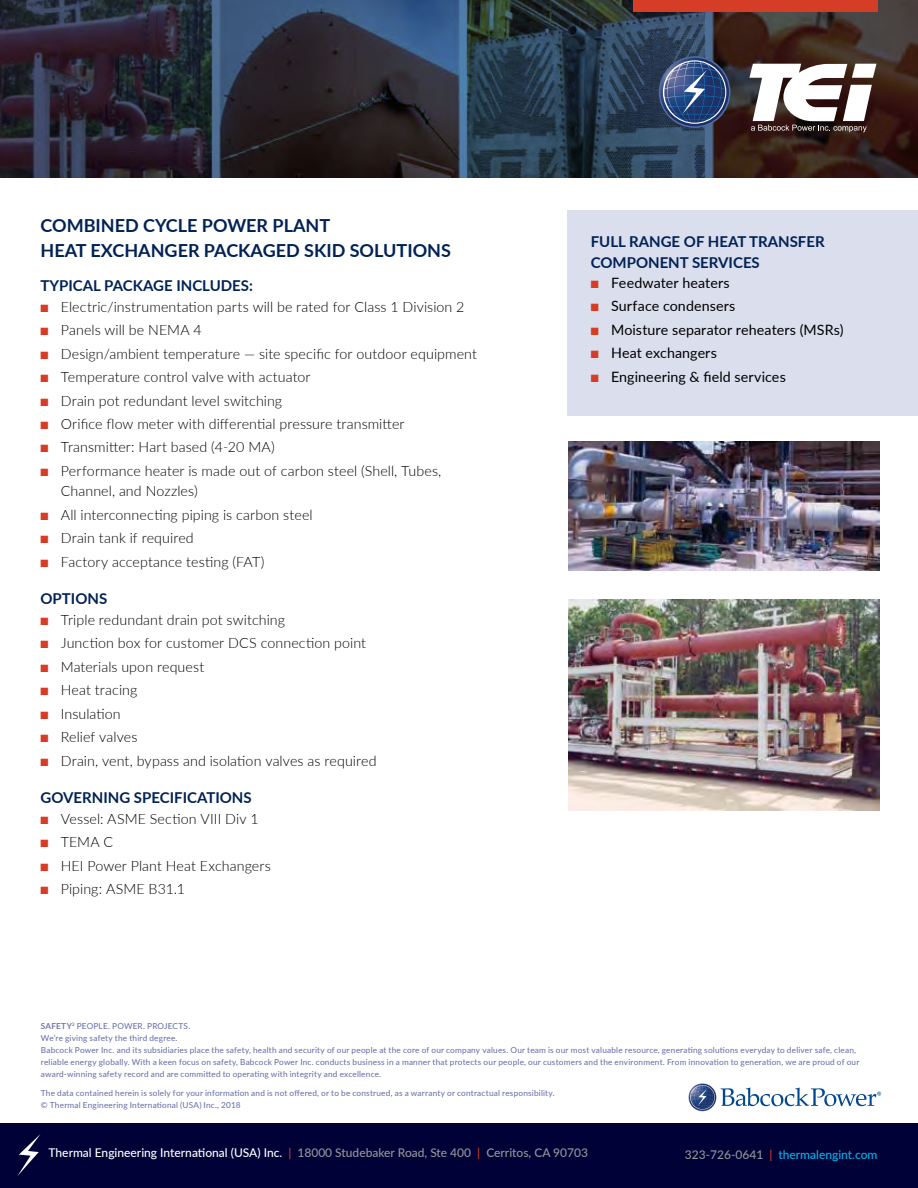
<style>
.page{position:relative;width:918px;height:1188px;background:#fff}
.page>*{position:absolute;margin:0;border:0;box-sizing:border-box;transform-origin:0 0}
.t1{font:700 18px/24.8px "Lato";color:#025}
.t2{font:700 15px/21px "Lato";color:#025}
.t3{font:300 14.25px/20.2px "Lato";letter-spacing:.005em;color:#000}
.t4{font:14.25px "Lato";letter-spacing:.01em;color:#000}
.t5{font:500 12px "Lato";color:#939598}
.t6{font:500 12px "Lato";color:#00b3ea}
.t7{font:8.25px/12px "Lato";letter-spacing:.025em;color:#6269a7}
.s1{color:#d63d27}
.s2{font-weight:600}
.s3{color:#fff}
.s4{color:#939598}
</style>
<div class="page">
<div style="left:567px;top:211px;width:351px;height:205px;background:#dbdeed"></div>
<img style="left:569px;top:441px;width:311px;height:129px">
<img style="left:569px;top:600px;width:311px;height:211px">
<svg style="left:0;top:0;width:918px;height:177px;background:#2d303b"></svg>
<div style="left:633px;top:0;width:245px;height:12px;background:#d63d27"></div>
<svg style="left:689px;top:1084px;width:192px;height:27px"></svg>
<svg style="left:749px;top:64px;width:127px;height:68px"></svg>
<svg style="left:660px;top:58px;width:69px;height:68px;background:#415681"></svg>
<div style="left:0;top:1123px;width:918px;height:65px;background:#000237"></div>
<svg style="left:17px;top:1134px;width:23px;height:42px"></svg>
<p class="t1" style="left:40px;top:212px;width:412px">COMBINED CYCLE POWER PLANT<br>HEAT EXCHANGER PACKAGED SKID SOLUTIONS</p>
<p class="t2" style="left:40px;top:275px;width:214px">TYPICAL PACKAGE INCLUDES:</p>
<p class="t3" style="left:40px;top:296px;width:426px"><span class="s1">■</span> Electric/instrumentation parts will be rated for Class 1 Division 2</p>
<p class="t3" style="left:40px;top:319px;width:163px"><span class="s1">■</span> Panels will be NEMA 4</p>
<p class="t3" style="left:40px;top:343px;width:438px"><span class="s1">■</span> Design/ambient temperature — site specific for outdoor equipment</p>
<p class="t3" style="left:40px;top:366px;width:272px"><span class="s1">■</span> Temperature control valve with actuator</p>
<p class="t3" style="left:40px;top:390px;width:243px"><span class="s1">■</span> Drain pot redundant level switching</p>
<p class="t3" style="left:40px;top:413px;width:366px"><span class="s1">■</span> Orifice flow meter with differential pressure transmitter</p>
<p class="t3" style="left:40px;top:437px;width:236px"><span class="s1">■</span> Transmitter: Hart based (4-20 MA)</p>
<p class="t3" style="left:61px;top:460px;width:382px;text-indent:-20px"><span class="s1">■</span> Performance heater is made out of carbon steel (Shell, Tubes,<br>Channel, and Nozzles)</p>
<p class="t3" style="left:40px;top:504px;width:274px"><span class="s1">■</span> All interconnecting piping is carbon steel</p>
<p class="t3" style="left:40px;top:527px;width:155px"><span class="s1">■</span> Drain tank if required</p>
<p class="t3" style="left:40px;top:551px;width:225px"><span class="s1">■</span> Factory acceptance testing (FAT)</p>
<p class="t2" style="left:40px;top:588px;width:68px">OPTIONS</p>
<p class="t3" style="left:40px;top:609px;width:246px"><span class="s1">■</span> Triple redundant drain pot switching</p>
<p class="t3" style="left:40px;top:632px;width:327px"><span class="s1">■</span> Junction box for customer DCS connection point</p>
<p class="t3" style="left:40px;top:656px;width:165px"><span class="s1">■</span> Materials upon request</p>
<p class="t3" style="left:40px;top:679px;width:98px"><span class="s1">■</span> Heat tracing</p>
<p class="t3" style="left:40px;top:703px;width:82px"><span class="s1">■</span> Insulation</p>
<p class="t3" style="left:40px;top:726px;width:99px"><span class="s1">■</span> Relief valves</p>
<p class="t3" style="left:40px;top:750px;width:338px"><span class="s1">■</span> Drain, vent, bypass and isolation valves as required</p>
<p class="t2" style="left:40px;top:787px;width:213px">GOVERNING SPECIFICATIONS</p>
<p class="t3" style="left:40px;top:808px;width:220px"><span class="s1">■</span> Vessel: ASME Section VIII Div 1</p>
<p class="t3" style="left:40px;top:831px;width:74px"><span class="s1">■</span> TEMA C</p>
<p class="t3" style="left:40px;top:855px;width:232px"><span class="s1">■</span> HEI Power Plant Heat Exchangers</p>
<p class="t3" style="left:40px;top:878px;width:146px"><span class="s1">■</span> Piping: ASME B31.1</p>
<p class="t2" style="left:591px;top:230px;width:235px">FULL RANGE OF HEAT TRANSFER<br>COMPONENT SERVICES</p>
<p class="t4" style="left:591px;top:272px;width:140px"><span class="s1">■</span> Feedwater heaters</p>
<p class="t4" style="left:591px;top:296px;width:146px"><span class="s1">■</span> Surface condensers</p>
<p class="t4" style="left:591px;top:319px;width:254px"><span class="s1">■</span> Moisture separator reheaters (MSRs)</p>
<p class="t4" style="left:591px;top:343px;width:128px"><span class="s1">■</span> Heat exchangers</p>
<p class="t4" style="left:591px;top:366px;width:197px"><span class="s1">■</span> Engineering &amp; field services</p>
<p class="t7" style="left:41px;top:1020px;width:820px"><span class="s2">SAFETY</span><sup>3</sup> PEOPLE. POWER. PROJECTS.<br>We’re giving safety the third degree.<br>Babcock Power Inc. and its subsidiaries place the safety, health and security of our people at the core of our company values. Our team is our most valuable resource, generating solutions everyday to deliver safe, clean, reliable energy globally. With a keen focus on safety, Babcock Power Inc. conducts business in a manner that protects our people, our customers and the environment. From innovation to generation, we are proud of our award-winning safety record and are committed to operating with integrity and excellence.</p>
<p class="t7" style="left:41px;top:1086px;width:515px">The data contained herein is solely for your information and is not offered, or to be construed, as a warranty or contractual responsibility. © Thermal Engineering International (USA) Inc., 2018</p>
<p class="t5" style="left:49px;top:1144px;width:541px"><span class="s3">Thermal Engineering International (USA) Inc.</span> <span class="s1">|</span> 18000 Studebaker Road, Ste 400 <span class="s1">|</span> Cerritos, CA 90703</p>
<p class="t6" style="left:685px;top:1146px;width:194px"><span class="s4">323-726-0641</span> <span class="s1">|</span> thermalengint.com</p>
</div>
